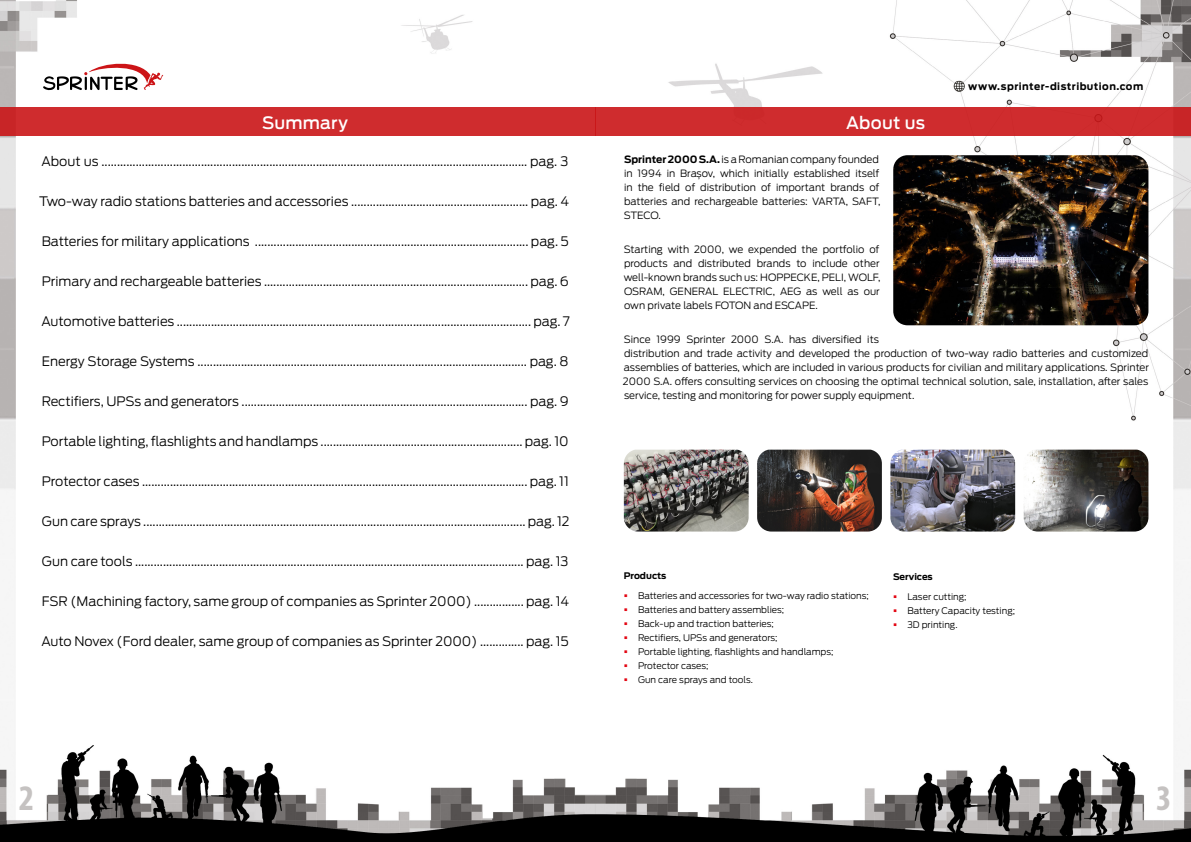
<style>
.page{position:relative;width:1191px;height:842px;background:#fff}
.page>*{position:absolute;margin:0;border:0;box-sizing:border-box;transform-origin:0 0}
.t1{font:700 condensed 36px "Myriad Pro";color:#c5c2c1}
.t2{font:500 17px "Ford Antenna";letter-spacing:.015em;color:#fff}
.t3{font:300 13px "Ford Antenna";color:#000}
.t4{font:300 10px/14px "Ford Antenna";color:#000}
.t5{font:700 10px "Ford Antenna";letter-spacing:.045em;color:#000}
.t6{font:300 9px/14px "Ford Antenna";color:#000}
.t7{font:700 9px "Ford Antenna";color:#000}
.s1{font-weight:700}
</style>
<div class="page">
<img style="left:0;top:0;width:1191px;height:842px">
<div style="left:0;top:107px;width:595px;height:28px;background:#cf2c2e"></div>
<div style="left:595px;top:107px;width:596px;height:28px;background:#cf2c2e"></div>
<svg style="left:43px;top:59px;width:120px;height:32px"></svg>
<img style="left:757px;top:450px;width:125px;height:81px">
<img style="left:890px;top:450px;width:125px;height:81px">
<img style="left:1023px;top:450px;width:125px;height:81px">
<img style="left:893px;top:155px;width:255px;height:170px">
<img style="left:624px;top:450px;width:124px;height:82px">
<h2 class="t2" style="left:262px;top:108px;width:87px">Summary</h2>
<p class="t3" style="left:41px;top:151px;width:528px">About us ......................................................................................................................................... pag. 3</p>
<p class="t3" style="left:39px;top:191px;width:531px">Two-way radio stations batteries and accessories ......................................................... pag. 4</p>
<p class="t3" style="left:42px;top:231px;width:528px">Batteries for military applications ........................................................................................ pag. 5</p>
<p class="t3" style="left:42px;top:271px;width:528px">Primary and rechargeable batteries ..................................................................................... pag. 6</p>
<p class="t3" style="left:41px;top:311px;width:530px">Automotive batteries .................................................................................................................. pag. 7</p>
<p class="t3" style="left:42px;top:351px;width:528px">Energy Storage Systems .......................................................................................................... pag. 8</p>
<p class="t3" style="left:42px;top:391px;width:528px">Rectifiers, UPSs and generators ............................................................................................ pag. 9</p>
<p class="t3" style="left:42px;top:431px;width:528px">Portable lighting, flashlights and handlamps ................................................................. pag. 10</p>
<p class="t3" style="left:42px;top:471px;width:529px">Protector cases ............................................................................................................................ pag. 11</p>
<p class="t3" style="left:42px;top:511px;width:529px">Gun care sprays ........................................................................................................................... pag. 12</p>
<p class="t3" style="left:42px;top:551px;width:528px">Gun care tools ............................................................................................................................. pag. 13</p>
<p class="t3" style="left:42px;top:591px;width:529px">FSR (Machining factory, same group of companies as Sprinter 2000) ................ pag. 14</p>
<p class="t3" style="left:41px;top:631px;width:529px">Auto Novex (Ford dealer, same group of companies as Sprinter 2000) .............. pag. 15</p>
<h2 class="t2" style="left:846px;top:108px;width:81px">About us</h2>
<p class="t5" style="left:968px;top:77px;width:177px">www.sprinter-distribution.com</p>
<p class="t4" style="left:624px;top:151px;width:258px"><span class="s1">Sprinter 2000 S.A.</span> is a Romanian company founded in 1994 in Brașov, which initially established itself in the field of distribution of important brands of batteries and rechargeable batteries: VARTA, SAFT, STECO.</p>
<p class="t4" style="left:624px;top:241px;width:258px;text-align:justify">Starting with 2000, we expended the portfolio of products and distributed brands to include other well-known brands such us: HOPPECKE, PELI, WOLF, OSRAM, GENERAL ELECTRIC, AEG as well as our own private labels FOTON and ESCAPE.</p>
<p class="t4" style="left:623px;top:331px;width:528px">Since 1999 Sprinter 2000 S.A. has diversified its<br>distribution and trade activity and developed the production of two-way radio batteries and customized assemblies of batteries, which are included in various products for civilian and military applications. Sprinter 2000 S.A. offers consulting services on choosing the optimal technical solution, sale, installation, after sales service, testing and monitoring for power supply equipment.</p>
<p class="t7" style="left:624px;top:567px;width:44px">Products</p>
<p class="t7" style="left:893px;top:569px;width:41px">Services</p>
<p class="t6" style="left:638px;top:587px;width:232px">Batteries and accessories for two-way radio stations; Batteries and battery assemblies;<br>Back-up and traction batteries;<br>Rectifiers, UPSs and generators;<br>Portable lighting, flashlights and handlamps; Protector cases;<br>Gun care sprays and tools.</p>
<p class="t6" style="left:907px;top:589px;width:109px">Laser cutting;<br>Battery Capacity testing;<br>3D printing.</p>
<h1 class="t1" style="left:19px;top:775px;width:17px">2</h1>
<h1 class="t1" style="left:1156px;top:775px;width:17px">3</h1>
</div>
